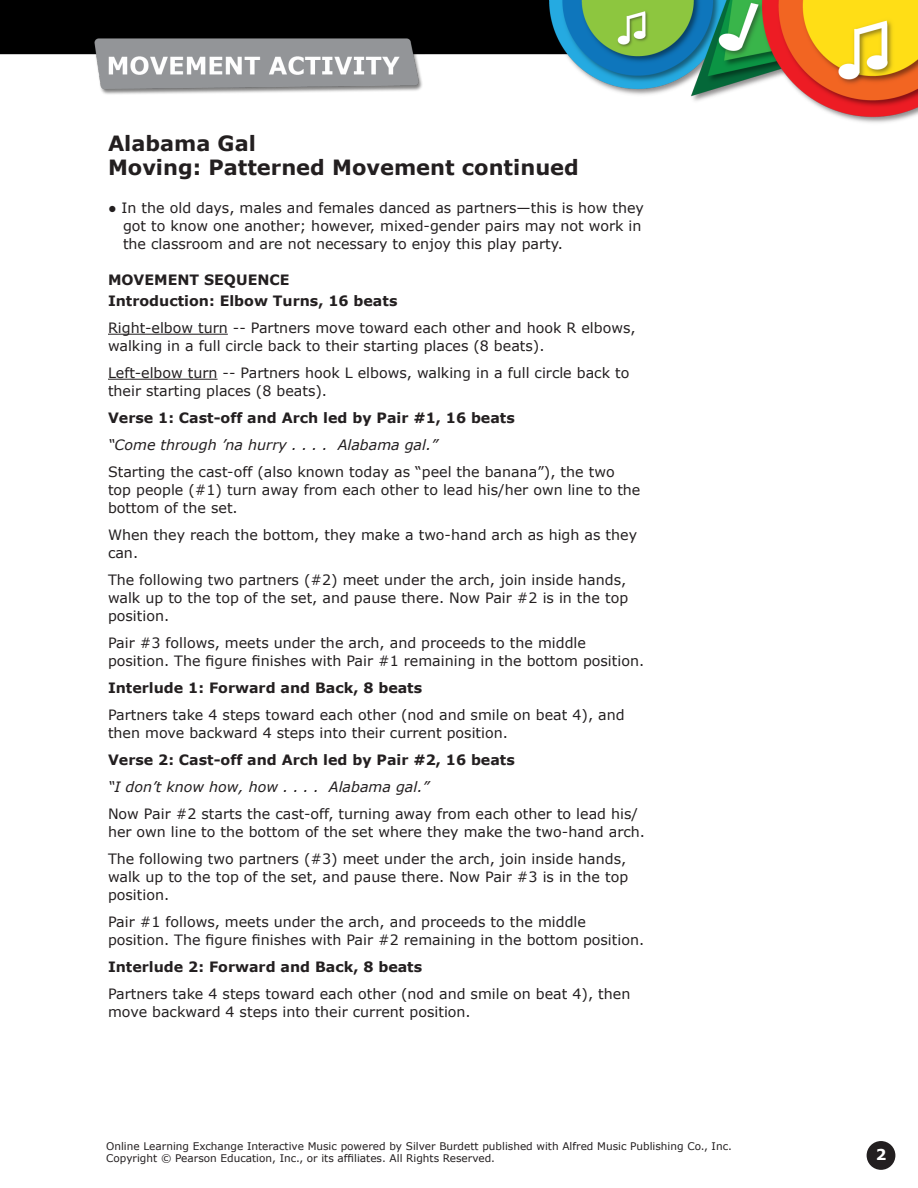
<style>
.page{position:relative;width:918px;height:1188px;background:#fff}
.page>*{position:absolute;margin:0;border:0;box-sizing:border-box;transform-origin:0 0}
.A_Head_Bhead_left_al{font:700 21px/24px "Verdana";color:#231f20}
.t1{font:700 15px "Verdana";color:#fff}
.bodytext{font:14.25px/18px "Verdana";color:#231f20}
.bodytext-2{font:700 14.25px "Verdana";color:#231f20}
.Bulleted_text{font:14.25px/18px "Verdana";color:#231f20}
.bodytext-3{font:italic 14.25px "Verdana";color:#231f20}
.D_head{font:700 14.25px "Verdana";color:#231f20}
.t2{font:10.5px/12.6px "Verdana";color:#231f20}
</style>
<div class="page">
<img style="left:0;top:0;width:918px;height:123px">
<div style="left:867px;top:1141px;width:28px;height:29px;background:#231f20;border-radius:50%"></div>
<hr style="left:108px;top:334px;width:120px;height:1px;background:#231f20">
<hr style="left:108px;top:379px;width:110px;height:1px;background:#231f20">
<p class="A_Head_Bhead_left_al" style="left:108px;top:131px;width:472px">Alabama Gal<br>Moving: Patterned Movement continued</p>
<p class="Bulleted_text" style="left:123px;top:199px;width:523px;text-indent:-15px">● In the old days, males and females danced as partners—this is how they got to know one another; however, mixed-gender pairs may not work in the classroom and are not necessary to enjoy this play party.</p>
<p class="D_head" style="left:108px;top:270px;width:183px">MOVEMENT SEQUENCE</p>
<p class="bodytext-2" style="left:108px;top:291px;width:291px">Introduction: Elbow Turns, 16 beats</p>
<p class="bodytext" style="left:108px;top:319px;width:529px">Right-elbow turn -- Partners move toward each other and hook R elbows, walking in a full circle back to their starting places (8 beats).</p>
<p class="bodytext" style="left:108px;top:364px;width:523px">Left-elbow turn -- Partners hook L elbows, walking in a full circle back to their starting places (8 beats).</p>
<p class="bodytext-2" style="left:108px;top:408px;width:408px">Verse 1: Cast-off and Arch led by Pair #1, 16 beats</p>
<p class="bodytext-3" style="left:108px;top:435px;width:331px">“Come through ’na hurry . . . . Alabama gal.”</p>
<p class="bodytext" style="left:108px;top:463px;width:534px">Starting the cast-off (also known today as “peel the banana”), the two top people (#1) turn away from each other to lead his/her own line to the bottom of the set.</p>
<p class="bodytext" style="left:108px;top:526px;width:531px">When they reach the bottom, they make a two-hand arch as high as they can.</p>
<p class="bodytext" style="left:108px;top:571px;width:522px">The following two partners (#2) meet under the arch, join inside hands, walk up to the top of the set, and pause there. Now Pair #2 is in the top position.</p>
<p class="bodytext" style="left:108px;top:634px;width:538px">Pair #3 follows, meets under the arch, and proceeds to the middle position. The figure finishes with Pair #1 remaining in the bottom position.</p>
<p class="bodytext-2" style="left:108px;top:678px;width:316px">Interlude 1: Forward and Back, 8 beats</p>
<p class="bodytext" style="left:108px;top:706px;width:518px">Partners take 4 steps toward each other (nod and smile on beat 4), and then move backward 4 steps into their current position.</p>
<p class="bodytext-2" style="left:108px;top:750px;width:408px">Verse 2: Cast-off and Arch led by Pair #2, 16 beats</p>
<p class="bodytext-3" style="left:108px;top:777px;width:323px">“I don’t know how, how . . . . Alabama gal.”</p>
<p class="bodytext" style="left:108px;top:805px;width:539px">Now Pair #2 starts the cast-off, turning away from each other to lead his/ her own line to the bottom of the set where they make the two-hand arch.</p>
<p class="bodytext" style="left:108px;top:850px;width:522px">The following two partners (#3) meet under the arch, join inside hands, walk up to the top of the set, and pause there. Now Pair #3 is in the top position.</p>
<p class="bodytext" style="left:108px;top:913px;width:538px">Pair #1 follows, meets under the arch, and proceeds to the middle position. The figure finishes with Pair #2 remaining in the bottom position.</p>
<p class="bodytext-2" style="left:108px;top:957px;width:316px">Interlude 2: Forward and Back, 8 beats</p>
<p class="bodytext" style="left:108px;top:985px;width:524px">Partners take 4 steps toward each other (nod and smile on beat 4), then move backward 4 steps into their current position.</p>
<p class="t2" style="left:106px;top:1139px;width:627px">Online Learning Exchange Interactive Music powered by Silver Burdett published with Alfred Music Publishing Co., Inc.<br>Copyright © Pearson Education, Inc., or its affiliates. All Rights Reserved.</p>
<p class="t1" style="left:876px;top:1144px;width:12px">2</p>
</div>
